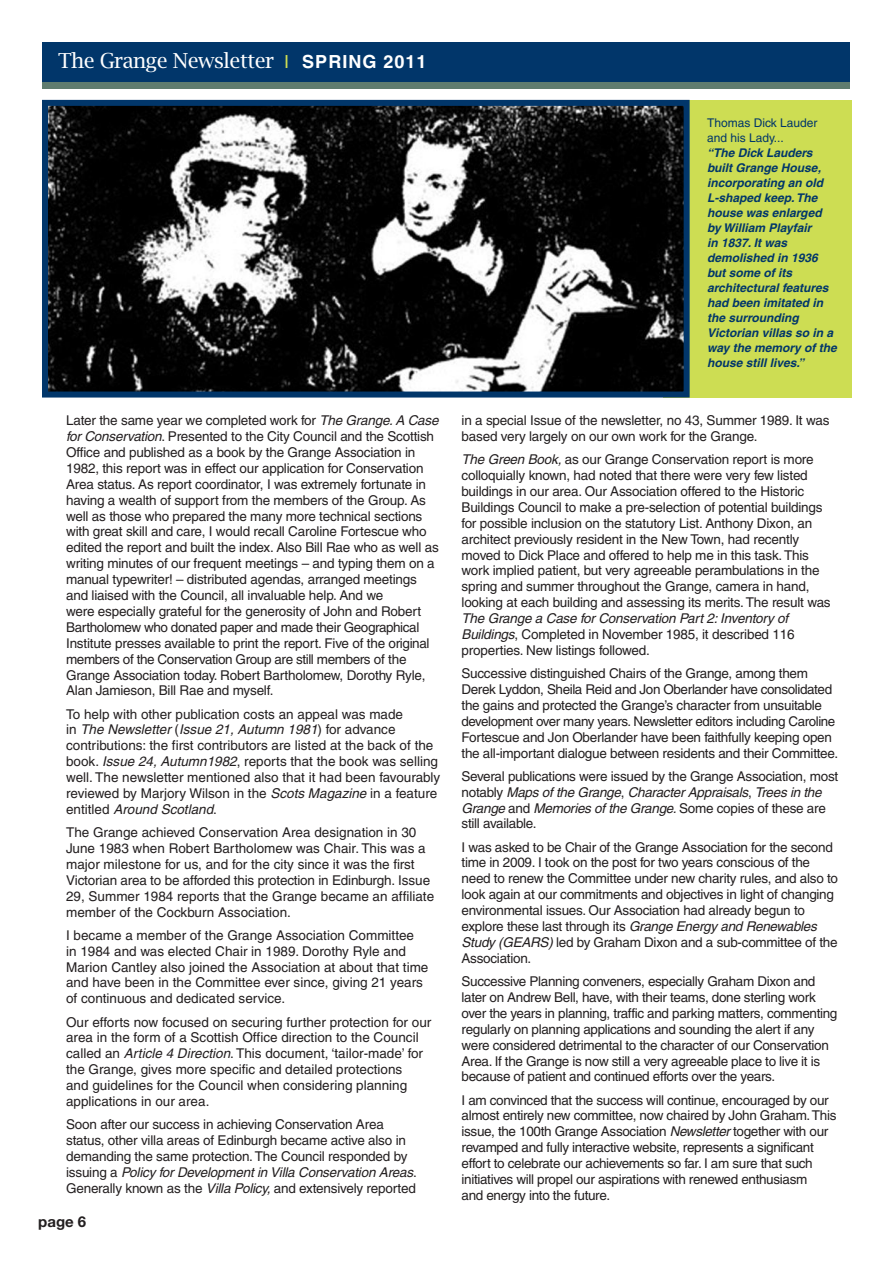
<style>
.page{position:relative;width:893px;height:1263px;background:#fff}
.page>*{position:absolute;margin:0;border:0;box-sizing:border-box;transform-origin:0 0}
.t1{font:20.7px "Lucida Bright";letter-spacing:-.03em;color:#fff}
.t2{font:700 15px "Helvetica Neue";color:#231f20}
.t3{font:13.5px/15.9px "Helvetica";letter-spacing:-.015em;color:#231f20}
.t4{font:13.35px "Helvetica";letter-spacing:-.03em;color:#231f20}
.t5{font:italic 700 12px/15px "Helvetica";color:#01366a}
.t6{font:12px/15px "Helvetica";color:#01366a}
.s1{font-family:"Helvetica";font-size:18px;color:#cddd53}
.s2{font-family:"Helvetica";font-weight:700;font-size:18px}
.s3{font-style:italic}
</style>
<div class="page">
<div style="left:663px;top:100px;width:189px;height:297px;background:#cddd53"></div>
<img style="left:49px;top:107px;width:634px;height:283px">
<div style="left:42px;top:100px;width:648px;height:297px;border:6px solid #01366a"></div>
<div style="left:43px;top:57px;width:807px;height:32px;background:#5f7c6f"></div>
<div style="left:43px;top:43px;width:807px;height:39px;background:#01366a"></div>
<h1 class="t1" style="left:58px;top:49px;width:370px">The Grange Newsletter <span class="s1">I</span> <span class="s2">SPRING 2011</span></h1>
<p class="t3" style="left:66px;top:414px;width:374px">Later the same year we completed work for <span class="s3">The Grange. A Case for Conservation</span>. Presented to the City Council and the Scottish Office and published as a book by the Grange Association in 1982, this report was in effect our application for Conservation Area status. As report coordinator, I was extremely fortunate in having a wealth of support from the members of the Group. As well as those who prepared the many more technical sections with great skill and care, I would recall Caroline Fortescue who edited the report and built the index. Also Bill Rae who as well as writing minutes of our frequent meetings – and typing them on a manual typewriter! – distributed agendas, arranged meetings and liaised with the Council, all invaluable help. And we<br>were especially grateful for the generosity of John and Robert Bartholomew who donated paper and made their Geographical Institute presses available to print the report. Five of the original members of the Conservation Group are still members of the Grange Association today. Robert Bartholomew, Dorothy Ryle, Alan Jamieson, Bill Rae and myself.</p>
<p class="t3" style="left:66px;top:707px;width:376px">To help with other publication costs an appeal was made<br>in <span class="s3">The Newsletter</span> (<span class="s3">Issue 21, Autumn 1981</span>) for advance contributions: the first contributors are listed at the back of the book. <span class="s3">Issue 24, Autumn1982</span>, reports that the book was selling well. The newsletter mentioned also that it had been favourably reviewed by Marjory Wilson in the <span class="s3">Scots Magazine</span> in a feature entitled <span class="s3">Around Scotland</span>.</p>
<p class="t3" style="left:66px;top:826px;width:370px">The Grange achieved Conservation Area designation in 30<br>June 1983 when Robert Bartholomew was Chair. This was a major milestone for us, and for the city since it was the first Victorian area to be afforded this protection in Edinburgh. Issue 29, Summer 1984 reports that the Grange became an affiliate member of the Cockburn Association.</p>
<p class="t3" style="left:66px;top:928px;width:364px">I became a member of the Grange Association Committee<br>in 1984 and was elected Chair in 1989. Dorothy Ryle and Marion Cantley also joined the Association at about that time and have been in the Committee ever since, giving 21 years of continuous and dedicated service.</p>
<p class="t3" style="left:66px;top:1015px;width:367px">Our efforts now focused on securing further protection for our area in the form of a Scottish Office direction to the Council called an <span class="s3">Article 4 Direction</span>. This document, ‘tailor-made’ for the Grange, gives more specific and detailed protections<br>and guidelines for the Council when considering planning applications in our area.</p>
<p class="t3" style="left:66px;top:1118px;width:352px">Soon after our success in achieving Conservation Area status, other villa areas of Edinburgh became active also in demanding the same protection.The Council responded by issuing a <span class="s3">Policy for Development in Villa Conservation Areas</span>.<br>Generally known as the <span class="s3">Villa Policy,</span> and extensively reported</p>
<p class="t2" style="left:38px;top:1216px;width:50px">page 6</p>
<p class="t6" style="left:707px;top:116px;width:112px">Thomas Dick Lauder and his Lady...</p>
<p class="t5" style="left:707px;top:146px;width:131px">“The Dick Lauders built Grange House, incorporating an old<br>L-shaped keep.The house was enlarged by William Playfair<br>in 1837. It was demolished in 1936 but some of its architectural features had been imitated in the surrounding<br>Victorian villas so in a way the memory of the house still lives.”</p>
<p class="t3" style="left:462px;top:414px;width:369px">in a special Issue of the newsletter, no 43, Summer 1989. It was based very largely on our own work for the Grange.</p>
<p class="t3" style="left:462px;top:453px;width:371px"><span class="s3">The Green Book,</span> as our Grange Conservation report is more colloquially known, had noted that there were very few listed buildings in our area. Our Association offered to the Historic Buildings Council to make a pre-selection of potential buildings for possible inclusion on the statutory List. Anthony Dixon, an architect previously resident in the New Town, had recently moved to Dick Place and offered to help me in this task.This work implied patient, but very agreeable perambulations in the spring and summer throughout the Grange, camera in hand, looking at each building and assessing its merits.The result was</p>
<p class="t3" style="left:462px;top:612px;width:335px"><span class="s3">The Grange a Case for Conservation Part 2: Inventory of<br>Buildings</span>, Completed in November 1985, it described 116 properties. New listings followed.</p>
<p class="t3" style="left:462px;top:667px;width:372px">Successive distinguished Chairs of the Grange, among them<br>Derek Lyddon, Sheila Reid and Jon Oberlander have consolidated the gains and protected the Grange’s character from unsuitable</p>
<p class="t4" style="left:462px;top:716px;width:375px">development over many years. Newsletter editors including Caroline</p>
<p class="t3" style="left:462px;top:730px;width:378px">Fortescue and Jon Oberlander have been faithfully keeping open the all-important dialogue between residents and their Committee.</p>
<p class="t3" style="left:462px;top:769px;width:378px">Several publications were issued by the Grange Association, most notably <span class="s3">Maps of the Grange</span>, <span class="s3">Character Appraisals</span>, <span class="s3">Trees in the Grange</span> and <span class="s3">Memories of the Grange.</span> Some copies of these are still available.</p>
<p class="t3" style="left:462px;top:840px;width:378px">I was asked to be Chair of the Grange Association for the second time in 2009. I took on the post for two years conscious of the need to renew the Committee under new charity rules, and also to look again at our commitments and objectives in light of changing environmental issues. Our Association had already begun to explore these last through its <span class="s3">Grange Energy and Renewables Study (GEARS)</span> led by Graham Dixon and a sub-committee of the Association.</p>
<p class="t3" style="left:462px;top:975px;width:377px">Successive Planning conveners, especially Graham Dixon and later on Andrew Bell, have, with their teams, done sterling work over the years in planning, traffic and parking matters, commenting regularly on planning applications and sounding the alert if any were considered detrimental to the character of our Conservation Area. If the Grange is now still a very agreeable place to live it is because of patient and continued efforts over the years.</p>
<p class="t3" style="left:462px;top:1093px;width:376px">I am convinced that the success will continue, encouraged by our almost entirely new committee, now chaired by John Graham.This issue, the 100th Grange Association <span class="s3">Newsletter</span> together with our revamped and fully interactive website, represents a significant effort to celebrate our achievements so far. I am sure that such initiatives will propel our aspirations with renewed enthusiasm<br>and energy into the future.</p>
</div>
